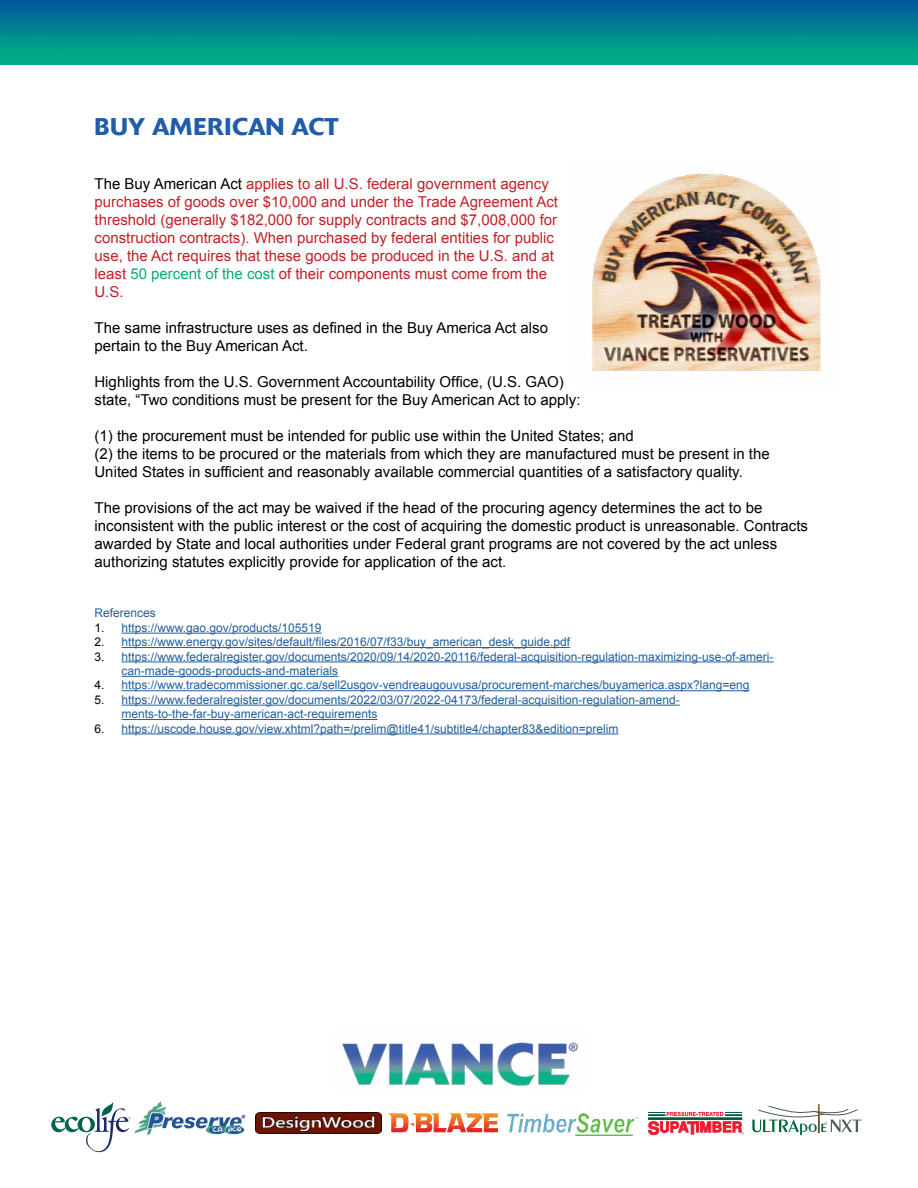
<style>
.page{position:relative;width:918px;height:1188px;background:#fff}
.page>*{position:absolute;margin:0;border:0;box-sizing:border-box;transform-origin:0 0}
.t1{font:500 24px "Delta";color:#205caa}
.t2{font:15px/18px "Arial";color:#000}
.t3{font:15px/18px "Arial";color:#c12127}
.t4{font:12px/14.4px "Arial";color:#215e9e}
.t5{font:12px "Arial";color:#205caa}
.s1{color:#000}
.s2{color:#0ca976}
</style>
<div class="page">
<svg style="left:648px;top:1112px;width:96px;height:24px"></svg>
<svg style="left:51px;top:1101px;width:80px;height:52px"></svg>
<img style="left:508px;top:1113px;width:131px;height:22px">
<img style="left:255px;top:1112px;width:127px;height:21px">
<img style="left:134px;top:1101px;width:112px;height:34px">
<svg style="left:752px;top:1104px;width:109px;height:31px"></svg>
<svg style="left:388px;top:1113px;width:111px;height:19px"></svg>
<img style="left:342px;top:1042px;width:237px;height:44px">
<img style="left:0;top:0;width:918px;height:65px">
<hr style="left:122px;top:633px;width:200px;height:1px;background:#215e9e">
<hr style="left:122px;top:647px;width:448px;height:1px;background:#215e9e">
<hr style="left:122px;top:662px;width:652px;height:1px;background:#215e9e">
<hr style="left:122px;top:676px;width:216px;height:1px;background:#215e9e">
<hr style="left:122px;top:690px;width:627px;height:1px;background:#215e9e">
<hr style="left:122px;top:705px;width:558px;height:1px;background:#215e9e">
<hr style="left:122px;top:719px;width:256px;height:1px;background:#215e9e">
<hr style="left:122px;top:734px;width:497px;height:1px;background:#215e9e">
<img style="left:592px;top:173px;width:229px;height:198px">
<h1 class="t1" style="left:94px;top:112px;width:246px">BUY AMERICAN ACT</h1>
<p class="t3" style="left:95px;top:175px;width:465px"><span class="s1">The Buy American Act</span> applies to all U.S. federal government agency purchases of goods over $10,000 and under the Trade Agreement Act threshold (generally $182,000 for supply contracts and $7,008,000 for construction contracts). When purchased by federal entities for public use, the Act requires that these goods be produced in the U.S. and at least <span class="s2">50 percent of the cost</span> of their components must come from the U.S.</p>
<p class="t2" style="left:95px;top:319px;width:455px">The same infrastructure uses as defined in the Buy America Act also pertain to the Buy American Act.</p>
<p class="t2" style="left:95px;top:373px;width:488px">Highlights from the U.S. Government Accountability Office, (U.S. GAO) state, “Two conditions must be present for the Buy American Act to apply:</p>
<p class="t2" style="left:95px;top:427px;width:677px">(1) the procurement must be intended for public use within the United States; and<br>(2) the items to be procured or the materials from which they are manufactured must be present in the<br>United States in sufficient and reasonably available commercial quantities of a satisfactory quality.</p>
<p class="t2" style="left:95px;top:499px;width:715px">The provisions of the act may be waived if the head of the procuring agency determines the act to be inconsistent with the public interest or the cost of acquiring the domestic product is unreasonable. Contracts awarded by State and local authorities under Federal grant programs are not covered by the act unless authorizing statutes explicitly provide for application of the act.</p>
<p class="t5" style="left:94px;top:605px;width:63px">References</p>
<p class="t4" style="left:94px;top:621px;width:229px"><span class="s1">1.</span> https://www.gao.gov/products/105519</p>
<p class="t4" style="left:94px;top:635px;width:477px"><span class="s1">2.</span> https://www.energy.gov/sites/default/files/2016/07/f33/buy_american_desk_guide.pdf</p>
<p class="t4" style="left:122px;top:649px;width:654px;text-indent:-27px"><span class="s1">3.</span> https://www.federalregister.gov/documents/2020/09/14/2020-20116/federal-acquisition-regulation-maximizing-use-of-ameri&shy;can-made-goods-products-and-materials</p>
<p class="t4" style="left:94px;top:678px;width:656px"><span class="s1">4.</span> https://www.tradecommissioner.gc.ca/sell2usgov-vendreaugouvusa/procurement-marches/buyamerica.aspx?lang=eng</p>
<p class="t4" style="left:122px;top:693px;width:560px;text-indent:-27px"><span class="s1">5.</span> https://www.federalregister.gov/documents/2022/03/07/2022-04173/federal-acquisition-regulation-amend&shy;ments-to-the-far-buy-american-act-requirements</p>
<p class="t4" style="left:94px;top:721px;width:526px"><span class="s1">6.</span> https://uscode.house.gov/view.xhtml?path=/prelim@title41/subtitle4/chapter83&amp;edition=prelim</p>
</div>
